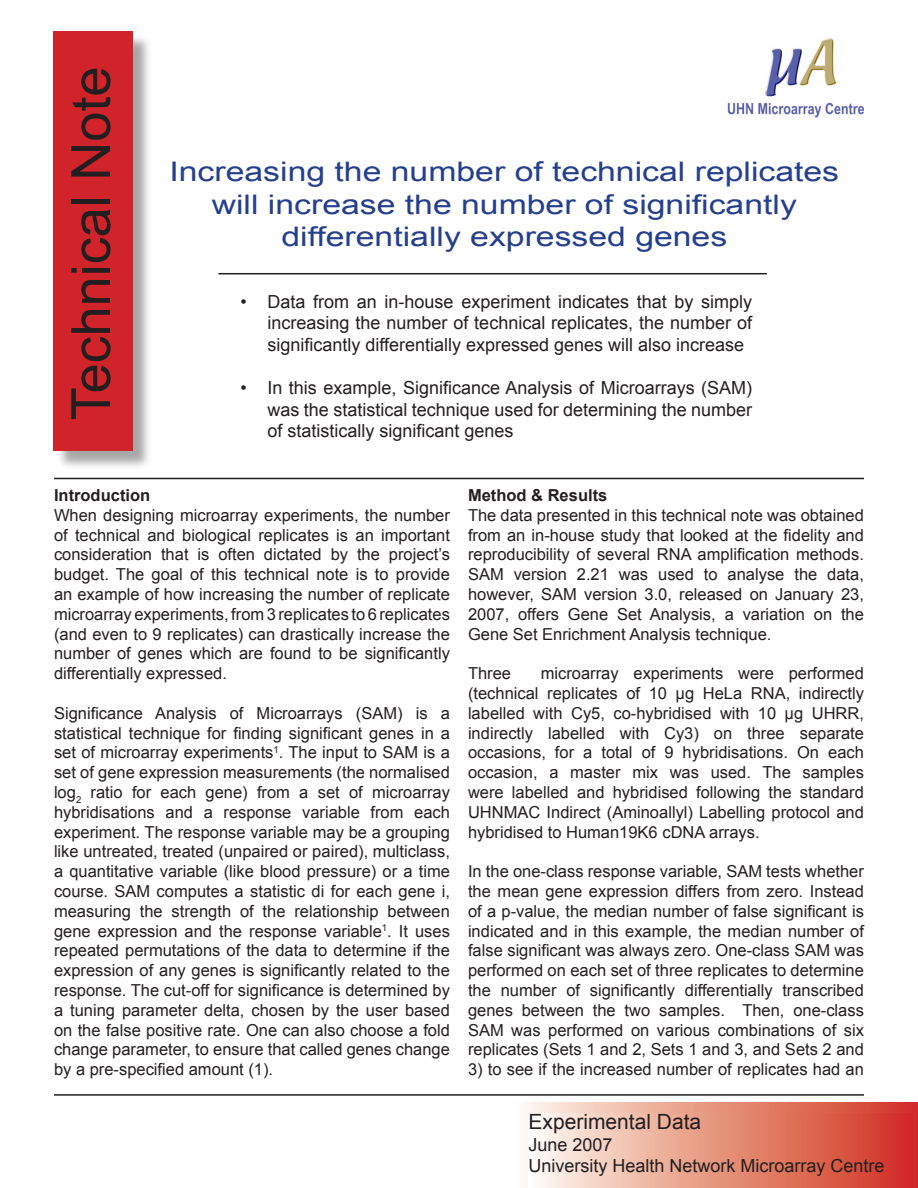
<style>
.page{position:relative;width:918px;height:1188px;background:#fff}
.page>*{position:absolute;margin:0;border:0;box-sizing:border-box;transform-origin:0 0}
.t1{font:54px "Arial";color:#231f20}
.t2{font:27px/32.4px "Arial";color:#253f8e;text-align:center;scale:1.25 1}
.t3{font:21px "Arial";color:#231f20}
.t4{font:18px/21.6px "Arial";color:#231f20;text-align:justify}
.t5{font:16.5px/19.8px "Arial";color:#231f20;text-align:justify}
.Heading_1{font:700 16.5px "Arial";color:#231f20}
</style>
<div class="page">
<div style="left:54px;top:33px;width:99px;height:438px;background:#231f20;opacity:.4"></div>
<div style="left:54px;top:32px;width:79px;height:419px;background:#d1232a"></div>
<hr style="left:218px;top:273px;width:549px;height:1px;background:#231f20">
<hr style="left:54px;top:478px;width:810px;height:1px;background:#231f20">
<img style="left:727px;top:38px;width:137px;height:80px">
<svg style="left:526px;top:1103px;width:392px;height:85px;background:#e58d7d"></svg>
<svg style="left:529px;top:1114px;width:383px;height:74px;background:#e69482"></svg>
<hr style="left:54px;top:1094px;width:810px;height:2px;background:#231f20">
<p class="t1" style="left:56px;top:420px;width:355px;rotate:-90deg">Technical Note</p>
<p class="t2" style="left:170px;top:156px;width:537px">Increasing the number of technical replicates will increase the number of significantly</p>
<p class="t2" style="left:281px;top:221px;width:358px">differentially expressed genes</p>
<p class="t4" style="left:267px;top:291px;width:486px;text-indent:-27px">• Data from an in-house experiment indicates that by simply increasing the number of technical replicates, the number of significantly differentially expressed genes will also increase</p>
<p class="t4" style="left:267px;top:377px;width:486px;text-indent:-27px">• In this example, Significance Analysis of Microarrays (SAM) was the statistical technique used for determining the number of statistically significant genes</p>
<p class="Heading_1" style="left:54px;top:484px;width:98px">Introduction</p>
<p class="t5" style="left:54px;top:505px;width:398px">When designing microarray experiments, the number of technical and biological replicates is an important consideration that is often dictated by the project’s budget. The goal of this technical note is to provide an example of how increasing the number of replicate microarray experiments, from 3 replicates to 6 replicates (and even to 9 replicates) can drastically increase the number of genes which are found to be significantly differentially expressed.</p>
<p class="t5" style="left:54px;top:703px;width:397px">Significance Analysis of Microarrays (SAM) is a statistical technique for finding significant genes in a set of microarray experiments<sup>1</sup>. The input to SAM is a set of gene expression measurements (the normalised log<sub>2</sub> ratio for each gene) from a set of microarray hybridisations and a response variable from each experiment. The response variable may be a grouping like untreated, treated (unpaired or paired), multiclass, a quantitative variable (like blood pressure) or a time course. SAM computes a statistic di for each gene i, measuring the strength of the relationship between gene expression and the response variable<sup>1</sup>. It uses repeated permutations of the data to determine if the expression of any genes is significantly related to the response. The cut-off for significance is determined by a tuning parameter delta, chosen by the user based on the false positive rate. One can also choose a fold change parameter, to ensure that called genes change by a pre-specified amount (1).</p>
<p class="Heading_1" style="left:468px;top:484px;width:141px">Method &amp; Results</p>
<p class="t5" style="left:468px;top:505px;width:398px">The data presented in this technical note was obtained from an in-house study that looked at the fidelity and reproducibility of several RNA amplification methods.<br>SAM version 2.21 was used to analyse the data, however, SAM version 3.0, released on January 23, 2007, offers Gene Set Analysis, a variation on the Gene Set Enrichment Analysis technique.</p>
<p class="t5" style="left:468px;top:664px;width:45px">Three</p>
<p class="t5" style="left:468px;top:664px;width:397px;text-indent:73px">microarray experiments were performed (technical replicates of 10 µg HeLa RNA, indirectly labelled with Cy5, co-hybridised with 10 µg UHRR, indirectly labelled with Cy3) on three separate occasions, for a total of 9 hybridisations. On each occasion, a master mix was used. The samples were labelled and hybridised following the standard UHNMAC Indirect (Aminoallyl) Labelling protocol and hybridised to Human19K6 cDNA arrays.</p>
<p class="t5" style="left:468px;top:862px;width:397px">In the one-class response variable, SAM tests whether the mean gene expression differs from zero. Instead of a p-value, the median number of false significant is indicated and in this example, the median number of false significant was always zero. One-class SAM was performed on each set of three replicates to determine the number of significantly differentially transcribed genes between the two samples. Then, one-class SAM was performed on various combinations of six replicates (Sets 1 and 2, Sets 1 and 3, and Sets 2 and</p>
<p class="t5" style="left:468px;top:1060px;width:397px">3) to see if the increased number of replicates had an</p>
<p class="t3" style="left:529px;top:1108px;width:174px">Experimental Data</p>
<p class="t4" style="left:529px;top:1134px;width:86px">June 2007</p>
<p class="t4" style="left:529px;top:1155px;width:358px">University Health Network Microarray Centre</p>
</div>
